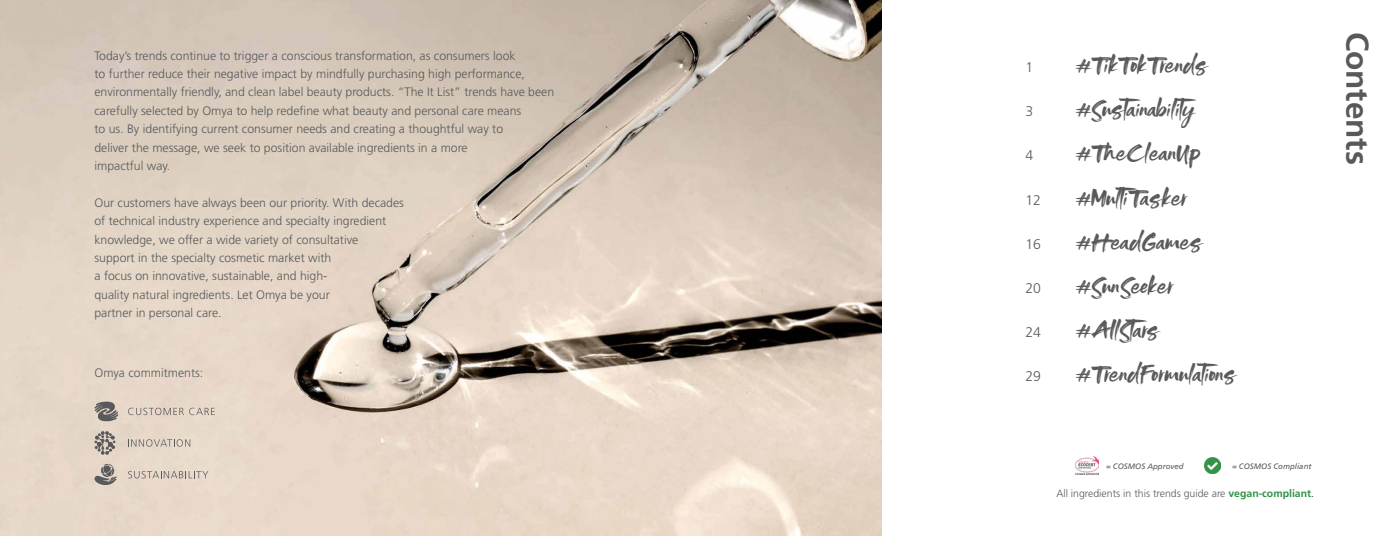
<style>
.page{position:relative;width:1386px;height:536px;background:#fff}
.page>*{position:absolute;margin:0;border:0;box-sizing:border-box;transform-origin:0 0}
.t1{font:700 31.5px "Frutiger LT Std";color:#58595b}
.t2{font:18.38px "Rocked ALT";color:#58595b}
.t3{font:300 14px "Frutiger LT Std";color:#58595b}
.t4{font:300 12.25px/18.4px "Frutiger LT Std";color:#58595b}
.t5{font:300 10.5px "Frutiger LT Std";color:#58595b}
.t6{font:italic 7.88px "Frutiger LT Std";color:#58595b}
.s1{font-weight:700;color:#2f9245}
.s2{color:#000}
</style>
<div class="page">
<img style="left:0;top:0;width:882px;height:536px">
<svg style="left:128px;top:407px;width:87px;height:8px"></svg>
<svg style="left:94px;top:401px;width:25px;height:20px"></svg>
<svg style="left:128px;top:439px;width:62px;height:7px"></svg>
<svg style="left:94px;top:431px;width:21px;height:23px"></svg>
<svg style="left:128px;top:470px;width:80px;height:8px"></svg>
<svg style="left:94px;top:464px;width:23px;height:21px"></svg>
<img style="left:1075px;top:456px;width:23px;height:18px">
<img style="left:1205px;top:457px;width:16px;height:16px">
<p class="t4" style="left:94px;top:46px;width:461px">Today’s trends continue to trigger a conscious transformation, as consumers look<br>to further reduce their negative impact by mindfully purchasing high performance, environmentally friendly, and clean label beauty products. “The It List” trends have been carefully selected by Omya to help redefine what beauty and personal care means<br>to us. By identifying current consumer needs and creating a thoughtful way to<br>deliver the message, we seek to position available ingredients in a more<br>impactful way.</p>
<p class="t4" style="left:94px;top:193px;width:311px">Our customers have always been our priority. With decades of technical industry experience and specialty ingredient knowledge, we offer a wide variety of consultative<br>support in the specialty cosmetic market with<br>a focus on innovative, sustainable, and high-<br>quality natural ingredients. Let Omya be your<br>partner in personal care.</p>
<p class="t4" style="left:94px;top:363px;width:110px">Omya commitments:</p>
<p class="t3" style="left:1025px;top:59px;width:9px">1</p>
<h2 class="t2" style="left:1076px;top:55px;width:134px">#TikTokTrends</h2>
<p class="t3" style="left:1025px;top:103px;width:9px">3</p>
<h2 class="t2" style="left:1076px;top:99px;width:128px">#Sustainability</h2>
<p class="t3" style="left:1025px;top:148px;width:9px">4</p>
<h2 class="t2" style="left:1076px;top:143px;width:127px">#TheCleanUp</h2>
<p class="t3" style="left:1025px;top:192px;width:17px">12</p>
<h2 class="t2" style="left:1076px;top:187px;width:114px">#MultiTasker</h2>
<p class="t3" style="left:1025px;top:236px;width:17px">16</p>
<h2 class="t2" style="left:1076px;top:231px;width:129px">#HeadGames</h2>
<p class="t3" style="left:1025px;top:280px;width:17px">20</p>
<h2 class="t2" style="left:1076px;top:276px;width:100px">#SunSeeker</h2>
<p class="t3" style="left:1025px;top:324px;width:17px">24</p>
<h2 class="t2" style="left:1076px;top:320px;width:86px">#AllStars</h2>
<p class="t3" style="left:1025px;top:368px;width:17px">29</p>
<h2 class="t2" style="left:1076px;top:364px;width:163px">#TrendFormulations</h2>
<p class="t6" style="left:1106px;top:461px;width:79px">= COSMOS Approved</p>
<p class="t6" style="left:1232px;top:461px;width:81px">= COSMOS Compliant</p>
<p class="t5" style="left:1056px;top:487px;width:259px">All ingredients in this trends guide are <span class="s1">vegan-compliant</span><span class="s2">.</span></p>
<h1 class="t1" style="left:1376px;top:32px;width:134px;rotate:90deg">Contents</h1>
</div>
